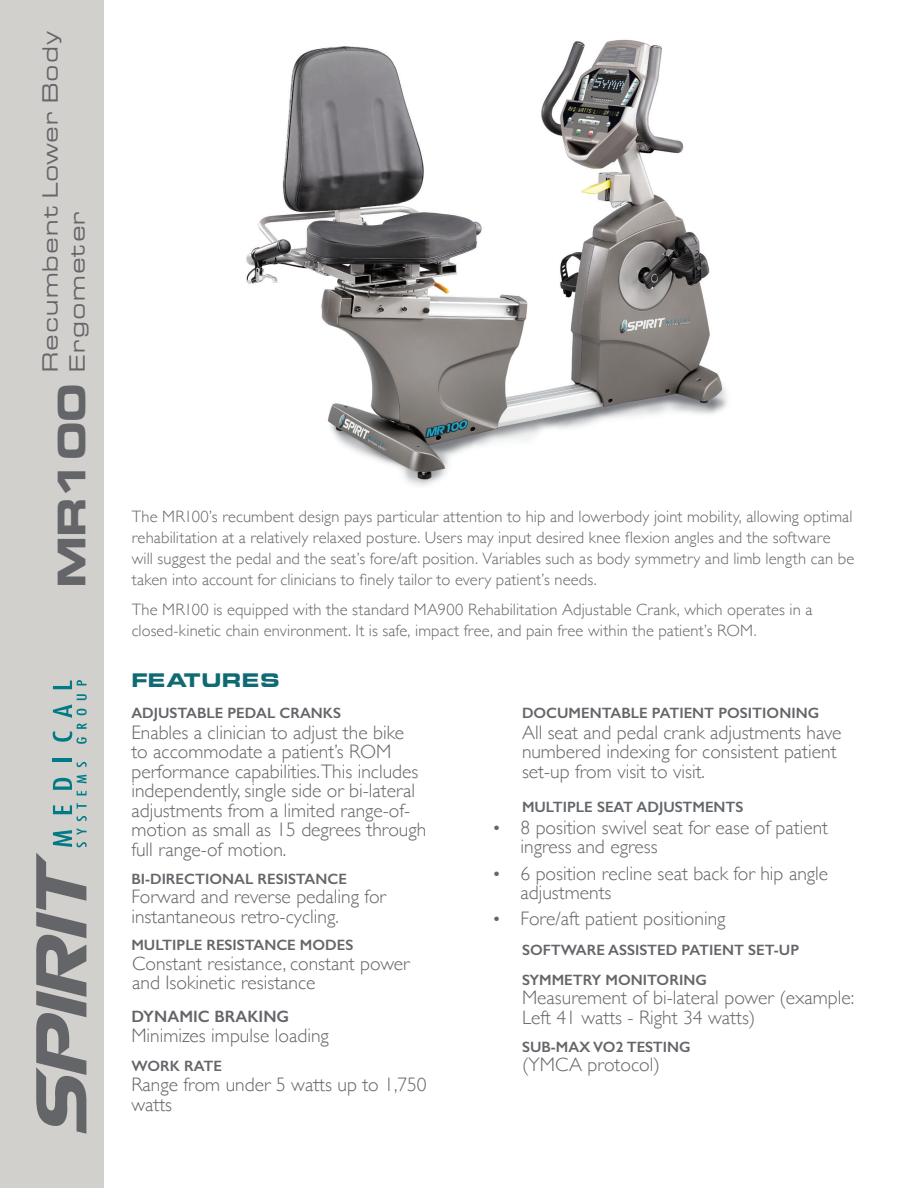
<style>
.page{position:relative;width:918px;height:1188px;background:#fff}
.page>*{position:absolute;margin:0;border:0;box-sizing:border-box;transform-origin:0 0}
.t1{font:700 39.6px "Eddmond";color:#646569}
.t2{font:21.9px/27px "Eddmond";letter-spacing:.05em;color:#646569}
.t3{font:300 19.5px/19.5px "Gill Sans";color:#646569}
.t4{font:700 19.5px "Eddmond";letter-spacing:.05em;color:#0f6a73}
.t5{font:300 16.5px/21px "Gill Sans";letter-spacing:.01em;color:#646569}
.t6{font:600 16.5px "Gill Sans";color:#646569}
.t7{font:600 15px/29.8px "Gill Sans";color:#646569}
.t8{font:600 15px "Gill Sans";color:#63666a}
.s1{font-weight:400;font-size:18px}
</style>
<div class="page">
<div style="left:0;top:0;width:104px;height:1188px;background:#d2d0cd"></div>
<hr style="left:53px;top:758px;width:19px;height:3px;background:#007b85">
<svg style="left:36px;top:853px;width:50px;height:281px"></svg>
<svg style="left:53px;top:828px;width:34px;height:19px"></svg>
<svg style="left:53px;top:803px;width:34px;height:18px"></svg>
<svg style="left:53px;top:775px;width:34px;height:20px"></svg>
<svg style="left:77px;top:762px;width:10px;height:5px"></svg>
<svg style="left:53px;top:680px;width:34px;height:64px"></svg>
<img style="left:246px;top:39px;width:481px;height:447px">
<p class="t2" style="left:37px;top:372px;width:342px;rotate:-90deg">Recumbent Lower Body<br>Ergometer</p>
<h1 class="t1" style="left:45px;top:588px;width:205px;rotate:-90deg">MR100</h1>
<p class="t5" style="left:132px;top:506px;width:724px">The MR100’s recumbent design pays particular attention to hip and lowerbody joint mobility, allowing optimal rehabilitation at a relatively relaxed posture. Users may input desired knee flexion angles and the software will suggest the pedal and the seat’s fore/aft position. Variables such as body symmetry and limb length can be taken into account for clinicians to finely tailor to every patient’s needs.</p>
<p class="t5" style="left:132px;top:599px;width:682px">The MR100 is equipped with the standard MA900 Rehabilitation Adjustable Crank, which operates in a closed-kinetic chain environment. It is safe, impact free, and pain free within the patient’s ROM.</p>
<p class="t4" style="left:131px;top:667px;width:150px">FEATURES</p>
<p class="t7" style="left:131px;top:698px;width:211px">ADJUSTABLE PEDAL CRANKS</p>
<p class="t3" style="left:131px;top:722px;width:296px">Enables a clinician to adjust the bike<br>to accommodate a patient’s ROM performance capabilities.This includes independently, single side or bi-lateral adjustments from a limited range-of&shy;motion as small as 15 degrees through full range-of motion.</p>
<p class="t8" style="left:131px;top:869px;width:217px">BI-DIRECTIONAL RESISTANCE</p>
<p class="t3" style="left:131px;top:886px;width:256px">Forward and reverse pedaling for instantaneous retro-cycling.</p>
<p class="t7" style="left:131px;top:930px;width:224px">MULTIPLE RESISTANCE MODES</p>
<p class="t3" style="left:132px;top:953px;width:279px">Constant resistance, constant power and Isokinetic resistance</p>
<p class="t6" style="left:131px;top:1006px;width:159px">DYNAMIC BRAKING</p>
<p class="t3" style="left:131px;top:1025px;width:199px">Minimizes impulse loading</p>
<p class="t7" style="left:131px;top:1051px;width:92px">WORK RATE</p>
<p class="t3" style="left:131px;top:1074px;width:297px">Range from under 5 watts up to 1,750 watts</p>
<p class="t7" style="left:522px;top:698px;width:299px">DOCUMENTABLE PATIENT POSITIONING</p>
<p class="t3" style="left:522px;top:722px;width:321px">All seat and pedal crank adjustments have numbered indexing for consistent patient set-up from visit to visit.</p>
<p class="t8" style="left:522px;top:798px;width:223px">MULTIPLE SEAT ADJUSTMENTS</p>
<p class="t3" style="left:520px;top:817px;width:309px;text-indent:-27px"><span class="s1">•</span> 8 position swivel seat for ease of patient ingress and egress</p>
<p class="t3" style="left:520px;top:863px;width:309px;text-indent:-27px"><span class="s1">•</span> 6 position recline seat back for hip angle adjustments</p>
<p class="t3" style="left:494px;top:908px;width:234px"><span class="s1">•</span> Fore/aft patient positioning</p>
<p class="t7" style="left:522px;top:935px;width:279px">SOFTWARE ASSISTED PATIENT SET-UP<br>SYMMETRY MONITORING</p>
<p class="t3" style="left:522px;top:987px;width:334px">Measurement of bi-lateral power (example:<br>Left 41 watts - Right 34 watts)</p>
<p class="t7" style="left:522px;top:1031px;width:170px">SUB-MAX VO2 TESTING</p>
<p class="t3" style="left:522px;top:1054px;width:139px">(YMCA protocol)</p>
</div>
